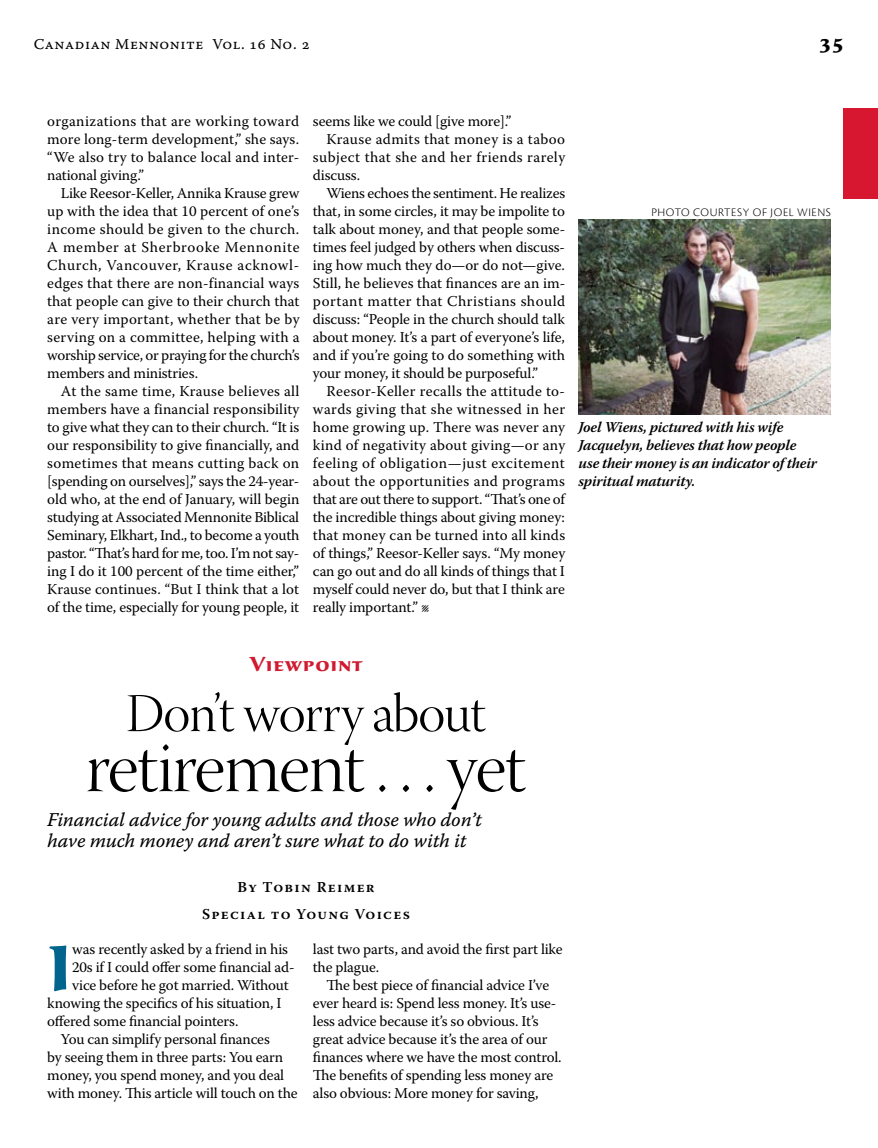
<style>
.page{position:relative;width:878px;height:1148px;background:#fff}
.page>*{position:absolute;margin:0;border:0;box-sizing:border-box;transform-origin:0 0}
.t1{font:72px "Warnock Pro Light Disp";letter-spacing:-.02em;color:#000}
.t2{font:700 66.3px "Sava Pro";color:#00648c}
.t3{font:54px "Warnock Pro Light Disp";letter-spacing:-.02em;color:#000}
.t4{font:700 21px "Sava Pro";letter-spacing:.035em;color:#cf1a30}
.t5{font:700 21px "Sava Pro";color:#000}
.t6{font:19.5px/21px "Warnock Pro It Capt";letter-spacing:-.015em;color:#000}
.t7{font:15px/18px "Warnock Pro";letter-spacing:-.005em;color:#000;text-align:justify}
.t8{font:italic 600 15px/18px "Warnock Pro";letter-spacing:-.015em;color:#000}
.t9{font:15px "Warnock Pro";letter-spacing:.03em;color:#000}
.t10{font:15px "Warnock Pro";letter-spacing:.025em;color:#000}
.t11{font:15px "Warnock Pro";letter-spacing:.02em;color:#000}
.t12{font:15px "Warnock Pro";letter-spacing:.035em;color:#000}
.t13{font:600 15px/27px "Warnock Pro";letter-spacing:.09em;color:#000;text-align:center}
.t14{font:15px "Warnock Pro";letter-spacing:.015em;color:#000}
.t15{font:15px "Warnock Pro Capt";letter-spacing:.035em;color:#000}
.t16{font:300 12px "Cronos Pro";letter-spacing:.055em;color:#000}
</style>
<div class="page">
<div style="left:843px;top:108px;width:35px;height:90px;background:#d7162f"></div>
<img style="left:578px;top:220px;width:252px;height:194px">
<p class="t15" style="left:34px;top:35px;width:277px">Canadian Mennonite Vol. 16 No. 2</p>
<h3 class="t5" style="left:819px;top:28px;width:27px">35</h3>
<p class="t7" style="left:47px;top:112px;width:253px">organizations that are working toward more long-term development,” she says. “We also try to balance local and inter&shy;national giving.”</p>
<p class="t7" style="left:47px;top:184px;width:254px;text-indent:13px">Like Reesor-Keller, Annika Krause grew up with the idea that 10 percent of one’s income should be given to the church.<br>A member at Sherbrooke Mennonite Church, Vancouver, Krause acknowl&shy;edges that there are non-financial ways that people can give to their church that are very important, whether that be by serving on a committee, helping with a worship service, or praying for the church’s members and ministries.</p>
<p class="t7" style="left:47px;top:382px;width:254px;text-indent:13px">At the same time, Krause believes all members have a financial responsibility to give what they can to their church. “It is our responsibility to give financially, and sometimes that means cutting back on [spending on ourselves],” says the 24-year&shy;old who, at the end of January, will begin studying at Associated Mennonite Biblical Seminary, Elkhart, Ind., to become a youth pastor. “That’s hard for me, too. I’m not say&shy;ing I do it 100 percent of the time either,” Krause continues. “But I think that a lot of the time, especially for young people, it</p>
<p class="t7" style="left:313px;top:112px;width:200px">seems like we could [give more].”</p>
<p class="t11" style="left:326px;top:130px;width:240px">Krause admits that money is a taboo</p>
<p class="t9" style="left:313px;top:148px;width:254px">subject that she and her friends rarely</p>
<p class="t7" style="left:313px;top:166px;width:49px">discuss.</p>
<p class="t7" style="left:326px;top:184px;width:240px">Wiens echoes the sentiment. He realizes</p>
<p class="t7" style="left:313px;top:202px;width:253px">that, in some circles, it may be impolite to</p>
<p class="t7" style="left:313px;top:220px;width:254px">talk about money, and that people some-</p>
<p class="t7" style="left:313px;top:238px;width:254px">times feel judged by others when discuss-</p>
<p class="t7" style="left:313px;top:256px;width:253px">ing how much they do—or do not—give.</p>
<p class="t7" style="left:313px;top:274px;width:254px">Still, he believes that finances are an im-</p>
<p class="t9" style="left:313px;top:292px;width:254px">portant matter that Christians should</p>
<p class="t7" style="left:313px;top:310px;width:253px">discuss: “People in the church should talk</p>
<p class="t7" style="left:313px;top:328px;width:253px">about money. It’s a part of everyone’s life,</p>
<p class="t7" style="left:313px;top:346px;width:254px">and if you’re going to do something with</p>
<p class="t7" style="left:313px;top:364px;width:226px">your money, it should be purposeful.”</p>
<p class="t11" style="left:326px;top:382px;width:240px">Reesor-Keller recalls the attitude to-</p>
<p class="t10" style="left:313px;top:400px;width:254px">wards giving that she witnessed in her</p>
<p class="t7" style="left:313px;top:418px;width:253px">home growing up. There was never any</p>
<p class="t14" style="left:313px;top:436px;width:254px">kind of negativity about giving—or any</p>
<p class="t12" style="left:313px;top:454px;width:253px">feeling of obligation—just excitement</p>
<p class="t10" style="left:313px;top:472px;width:253px">about the opportunities and programs</p>
<p class="t7" style="left:313px;top:490px;width:253px">that are out there to support. “That’s one of</p>
<p class="t7" style="left:313px;top:508px;width:253px">the incredible things about giving money:</p>
<p class="t7" style="left:313px;top:526px;width:254px">that money can be turned into all kinds</p>
<p class="t7" style="left:313px;top:544px;width:254px">of things,” Reesor-Keller says. “My money</p>
<p class="t7" style="left:313px;top:562px;width:253px">can go out and do all kinds of things that I</p>
<p class="t7" style="left:313px;top:580px;width:253px">myself could never do, but that I think are</p>
<p class="t7" style="left:313px;top:598px;width:118px">really important.” l</p>
<p class="t16" style="left:651px;top:205px;width:179px">PHOTO COURTESY OF JOEL WIENS</p>
<p class="t8" style="left:578px;top:418px;width:240px">Joel Wiens, pictured with his wife<br>Jacquelyn, believes that how people use their money is an indicator of their spiritual maturity.</p>
<h3 class="t4" style="left:249px;top:650px;width:115px">Viewpoint</h3>
<h3 class="t3" style="left:126px;top:684px;width:362px">Don’t worry about</h3>
<h1 class="t1" style="left:86px;top:728px;width:442px">retirement . . . yet</h1>
<h3 class="t6" style="left:47px;top:808px;width:436px">Financial advice for young adults and those who don’t have much money and aren’t sure what to do with it</h3>
<p class="t13" style="left:202px;top:873px;width:209px">By Tobin Reimer<br>Special to Young Voices</p>
<h2 class="t2" style="left:47px;top:924px;width:27px">I</h2>
<p class="t7" style="left:72px;top:940px;width:217px">was recently asked by a friend in his</p>
<p class="t7" style="left:72px;top:958px;width:224px">20s if I could offer some financial ad-</p>
<p class="t7" style="left:72px;top:976px;width:218px">vice before he got married. Without</p>
<p class="t7" style="left:47px;top:994px;width:236px">knowing the specifics of his situation, I</p>
<p class="t7" style="left:47px;top:1012px;width:193px">offered some financial pointers.</p>
<p class="t7" style="left:61px;top:1030px;width:210px">You can simplify personal finances</p>
<p class="t7" style="left:47px;top:1048px;width:237px">by seeing them in three parts: You earn</p>
<p class="t7" style="left:47px;top:1066px;width:238px">money, you spend money, and you deal</p>
<p class="t7" style="left:47px;top:1084px;width:252px">with money. This article will touch on the</p>
<p class="t7" style="left:313px;top:940px;width:251px">last two parts, and avoid the first part like the plague.</p>
<p class="t7" style="left:313px;top:976px;width:250px;text-align:left;text-indent:14px">The best piece of financial advice I’ve ever heard is: Spend less money. It’s use&shy;less advice because it’s so obvious. It’s great advice because it’s the area of our finances where we have the most control.<br>The benefits of spending less money are also obvious: More money for saving,</p>
</div>
